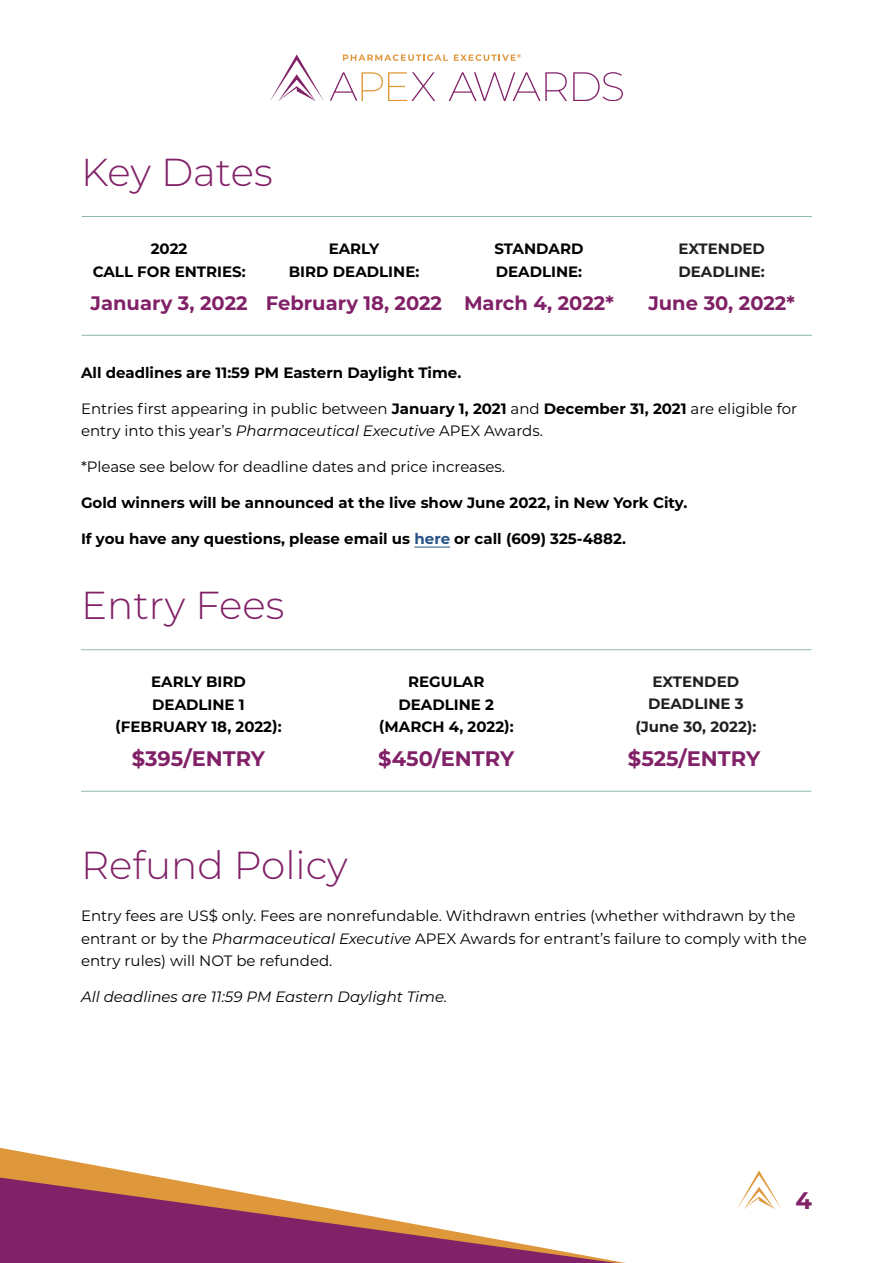
<style>
.page{position:relative;width:893px;height:1263px;background:#fff}
.page>*{position:absolute;margin:0;border:0;box-sizing:border-box;transform-origin:0 0}
.t1{font:300 39px "Montserrat";color:#812168}
.t2{font:700 24px "Montserrat";color:#812168}
.t3{font:700 21px "Montserrat";color:#812168}
.t4{font:700 19.5px "Montserrat";color:#812168}
.t5{font:700 19.5px "Montserrat";color:#802166}
.t6{font:15px/22.5px "Montserrat";letter-spacing:-.01em;color:#000}
.t7{font:700 15px/22.5px "Montserrat";color:#000;text-align:center}
.t8{font:700 15px/22.5px "Montserrat";color:#231f20}
.t9{font:italic 15px "Montserrat";color:#000}
.s1{font-weight:700}
.s2{font-style:italic}
.s3{color:#265284}
</style>
<div class="page">
<svg style="left:330px;top:72px;width:105px;height:29px"></svg>
<svg style="left:449px;top:72px;width:118px;height:29px"></svg>
<svg style="left:573px;top:72px;width:50px;height:29px"></svg>
<svg style="left:343px;top:54px;width:105px;height:7px"></svg>
<svg style="left:270px;top:55px;width:54px;height:46px"></svg>
<svg style="left:454px;top:54px;width:67px;height:7px"></svg>
<svg style="left:0;top:1148px;width:625px;height:115px"></svg>
<svg style="left:0;top:1177px;width:616px;height:86px"></svg>
<svg style="left:737px;top:1170px;width:44px;height:39px"></svg>
<hr style="left:414px;top:547px;width:36px;height:1px;background:#265284">
<hr style="left:82px;top:216px;width:730px;height:1px;background:#8fb8b1">
<hr style="left:82px;top:335px;width:730px;height:1px;background:#8fb8b1">
<hr style="left:81px;top:649px;width:730px;height:1px;background:#8fb8b1">
<hr style="left:81px;top:791px;width:730px;height:1px;background:#8fb8b1">
<h1 class="t1" style="left:81px;top:146px;width:193px">Key Dates</h1>
<p class="t7" style="left:93px;top:237px;width:154px">2022<br>CALL FOR ENTRIES:</p>
<h3 class="t4" style="left:91px;top:289px;width:159px">January 3, 2022</h3>
<p class="t7" style="left:289px;top:237px;width:132px">EARLY<br>BIRD DEADLINE:</p>
<h3 class="t4" style="left:266px;top:289px;width:178px">February 18, 2022</h3>
<p class="t7" style="left:494px;top:237px;width:90px;text-align:left">STANDARD<br>DEADLINE:</p>
<h3 class="t4" style="left:464px;top:289px;width:151px">March 4, 2022*</h3>
<p class="t7" style="left:681px;top:237px;width:88px">LATE<br>DEADLINE:</p>
<h3 class="t4" style="left:645px;top:289px;width:158px">March 18, 2022*</h3>
<p class="t8" style="left:678px;top:237px;width:88px">EXTENDED<br>DEADLINE:</p>
<h3 class="t5" style="left:648px;top:289px;width:148px">June 30, 2022*</h3>
<p class="t7" style="left:81px;top:360px;width:382px">All deadlines are 11:59 PM Eastern Daylight Time.</p>
<p class="t6" style="left:81px;top:396px;width:718px">Entries first appearing in public between <span class="s1">January 1, 2021</span> and <span class="s1">December 31, 2021</span> are eligible for entry into this year’s <span class="s2">Pharmaceutical Executive</span> APEX Awards.</p>
<p class="t6" style="left:81px;top:455px;width:425px">*Please see below for deadline dates and price increases.</p>
<p class="t7" style="left:81px;top:491px;width:608px">Gold winners will be announced at the live show June 2022, in New York City.</p>
<p class="t7" style="left:81px;top:527px;width:546px">If you have any questions, please email us <span class="s3">here</span> or call (609) 325-4882.</p>
<h1 class="t1" style="left:81px;top:579px;width:205px">Entry Fees</h1>
<p class="t7" style="left:115px;top:670px;width:168px">EARLY BIRD<br>DEADLINE 1 (FEBRUARY 18, 2022):</p>
<h3 class="t3" style="left:132px;top:743px;width:135px">$395/ENTRY</h3>
<p class="t7" style="left:379px;top:670px;width:136px">REGULAR<br>DEADLINE 2 (MARCH 4, 2022):</p>
<h3 class="t3" style="left:378px;top:743px;width:138px">$450/ENTRY</h3>
<p class="t8" style="left:635px;top:670px;width:122px;text-align:center">EXTENDED<br>DEADLINE 3 (June 30, 2022):</p>
<p class="t7" style="left:624px;top:670px;width:142px">LATE<br>DEADLINE (MARCH 18, 20 2):</p>
<h3 class="t3" style="left:628px;top:743px;width:134px">$525/ENTRY</h3>
<h1 class="t1" style="left:81px;top:838px;width:268px">Refund Policy</h1>
<p class="t6" style="left:81px;top:904px;width:727px">Entry fees are US$ only. Fees are nonrefundable. Withdrawn entries (whether withdrawn by the entrant or by the <span class="s2">Pharmaceutical Executive</span> APEX Awards for entrant’s failure to comply with the entry rules) will NOT be refunded.</p>
<p class="t9" style="left:81px;top:987px;width:368px">All deadlines are 11:59 PM Eastern Daylight Time.</p>
<h2 class="t2" style="left:795px;top:1183px;width:18px">4</h2>
</div>
